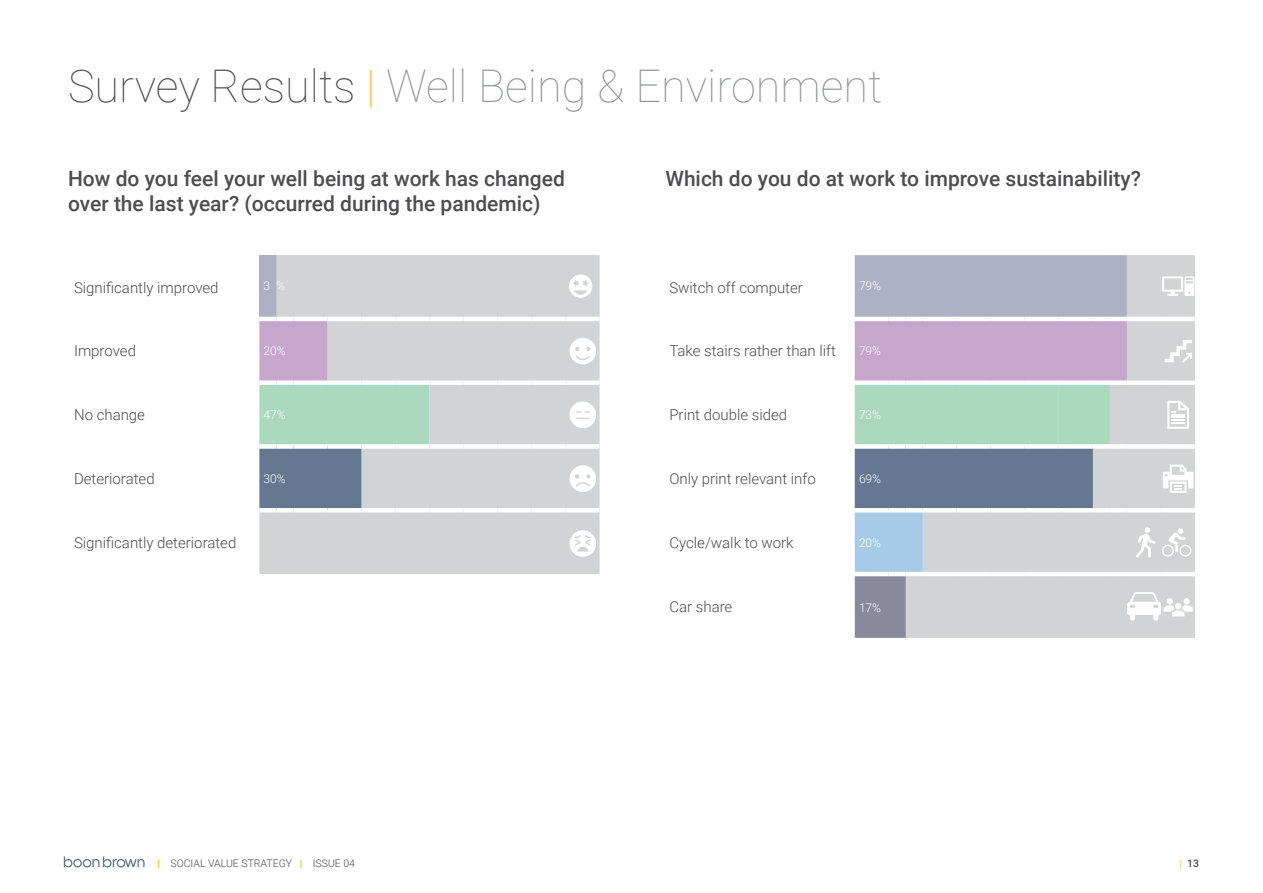
<style>
.page{position:relative;width:1263px;height:893px;background:#fff}
.page>*{position:absolute;margin:0;border:0;box-sizing:border-box;transform-origin:0 0}
.t1{font:100 45px "Roboto";color:#939598}
.t2{font:500 21px/25.2px "Roboto";color:#4d4d4f}
.t3{font:300 15px "Roboto";color:#4d4d4f}
.t4{font:300 12px "Roboto";color:#fff}
.t5{font:300 10.5px "Roboto";color:#4d4d4f}
.t6{font:500 10.5px "Roboto";color:#4d4d4f}
.s1{color:#4d4d4f}
.s2{color:#ffb600}
.s3{font-weight:500;color:#ffb600}
.s4{font-weight:300;color:#ffb600}
</style>
<div class="page">
<svg style="left:64px;top:856px;width:81px;height:11px"></svg>
<svg style="left:855px;top:255px;width:339px;height:383px;background:#bbc1c9"></svg>
<div style="left:259px;top:255px;width:341px;height:319px;background:#d1d3d4"></div>
<svg style="left:259px;top:321px;width:170px;height:187px;background:#adbcbe"></svg>
<hr style="left:276px;top:317px;width:17px;height:4px;background:#fff">
<hr style="left:293px;top:317px;width:34px;height:4px;background:#fff">
<hr style="left:327px;top:317px;width:34px;height:4px;background:#fff">
<hr style="left:361px;top:317px;width:34px;height:4px;background:#fff">
<hr style="left:395px;top:317px;width:34px;height:4px;background:#fff">
<hr style="left:429px;top:317px;width:34px;height:4px;background:#fff">
<hr style="left:463px;top:317px;width:34px;height:4px;background:#fff">
<hr style="left:497px;top:317px;width:34px;height:4px;background:#fff">
<hr style="left:531px;top:317px;width:35px;height:4px;background:#fff">
<hr style="left:566px;top:317px;width:34px;height:4px;background:#fff">
<div style="left:259px;top:380px;width:17px;height:5px;background:#fff"></div>
<div style="left:276px;top:380px;width:17px;height:5px;background:#fff"></div>
<div style="left:293px;top:380px;width:34px;height:5px;background:#fff"></div>
<div style="left:327px;top:380px;width:34px;height:5px;background:#fff"></div>
<div style="left:361px;top:380px;width:34px;height:5px;background:#fff"></div>
<div style="left:395px;top:380px;width:34px;height:5px;background:#fff"></div>
<div style="left:429px;top:380px;width:34px;height:5px;background:#fff"></div>
<div style="left:463px;top:380px;width:34px;height:5px;background:#fff"></div>
<div style="left:497px;top:380px;width:34px;height:5px;background:#fff"></div>
<div style="left:531px;top:380px;width:35px;height:5px;background:#fff"></div>
<div style="left:566px;top:380px;width:34px;height:5px;background:#fff"></div>
<div style="left:259px;top:444px;width:17px;height:5px;background:#fff"></div>
<div style="left:276px;top:444px;width:17px;height:5px;background:#fff"></div>
<div style="left:293px;top:444px;width:34px;height:5px;background:#fff"></div>
<div style="left:327px;top:444px;width:34px;height:5px;background:#fff"></div>
<div style="left:361px;top:444px;width:34px;height:5px;background:#fff"></div>
<div style="left:395px;top:444px;width:34px;height:5px;background:#fff"></div>
<div style="left:429px;top:444px;width:34px;height:5px;background:#fff"></div>
<div style="left:463px;top:444px;width:34px;height:5px;background:#fff"></div>
<div style="left:497px;top:444px;width:34px;height:5px;background:#fff"></div>
<div style="left:531px;top:444px;width:35px;height:5px;background:#fff"></div>
<div style="left:566px;top:444px;width:34px;height:5px;background:#fff"></div>
<hr style="left:259px;top:508px;width:17px;height:4px;background:#fff">
<hr style="left:276px;top:508px;width:17px;height:4px;background:#fff">
<hr style="left:293px;top:508px;width:34px;height:4px;background:#fff">
<hr style="left:327px;top:508px;width:34px;height:4px;background:#fff">
<hr style="left:361px;top:508px;width:34px;height:4px;background:#fff">
<hr style="left:395px;top:508px;width:34px;height:4px;background:#fff">
<hr style="left:429px;top:508px;width:34px;height:4px;background:#fff">
<hr style="left:463px;top:508px;width:34px;height:4px;background:#fff">
<hr style="left:497px;top:508px;width:34px;height:4px;background:#fff">
<hr style="left:531px;top:508px;width:35px;height:4px;background:#fff">
<hr style="left:566px;top:508px;width:34px;height:4px;background:#fff">
<hr style="left:259px;top:317px;width:17px;height:4px;background:#fff">
<svg style="left:569px;top:274px;width:23px;height:24px"></svg>
<svg style="left:569px;top:338px;width:27px;height:26px"></svg>
<svg style="left:569px;top:402px;width:27px;height:26px"></svg>
<svg style="left:569px;top:465px;width:27px;height:27px"></svg>
<svg style="left:569px;top:530px;width:27px;height:27px"></svg>
<h1 class="t1" style="left:68px;top:54px;width:816px"><span class="s1">Survey Results</span> <span class="s2">|</span> Well Being &amp; Environment</h1>
<h2 class="t2" style="left:68px;top:165px;width:498px">How do you feel your well being at work has changed over the last year? (occurred during the pandemic)</h2>
<h2 class="t2" style="left:665px;top:165px;width:477px">Which do you do at work to improve sustainability?</h2>
<p class="t3" style="left:74px;top:277px;width:146px">Significantly improved</p>
<p class="t4" style="left:264px;top:278px;width:23px">3 %</p>
<p class="t3" style="left:669px;top:277px;width:135px">Switch off computer</p>
<p class="t4" style="left:859px;top:278px;width:24px">79%</p>
<p class="t3" style="left:74px;top:341px;width:64px">Improved</p>
<p class="t4" style="left:264px;top:343px;width:24px">20%</p>
<p class="t3" style="left:669px;top:341px;width:168px">Take stairs rather than lift</p>
<p class="t4" style="left:859px;top:343px;width:24px">79%</p>
<p class="t3" style="left:74px;top:404px;width:73px">No change</p>
<p class="t4" style="left:264px;top:406px;width:24px">47%</p>
<p class="t3" style="left:669px;top:404px;width:119px">Print double sided</p>
<p class="t4" style="left:859px;top:406px;width:24px">73%</p>
<p class="t3" style="left:74px;top:468px;width:82px">Deteriorated</p>
<p class="t4" style="left:264px;top:470px;width:24px">30%</p>
<p class="t3" style="left:669px;top:468px;width:148px">Only print relevant info</p>
<p class="t4" style="left:859px;top:470px;width:24px">69%</p>
<p class="t3" style="left:74px;top:532px;width:164px">Significantly deteriorated</p>
<p class="t3" style="left:669px;top:532px;width:126px">Cycle/walk to work</p>
<p class="t4" style="left:859px;top:534px;width:24px">20%</p>
<p class="t3" style="left:669px;top:596px;width:64px">Car share</p>
<p class="t4" style="left:859px;top:599px;width:24px">17%</p>
<p class="t5" style="left:158px;top:856px;width:199px"><span class="s3">|</span> SOCIAL VALUE STRATEGY <span class="s3">|</span> ISSUE 04</p>
<p class="t6" style="left:1180px;top:856px;width:21px"><span class="s4">|</span> 13</p>
</div>
